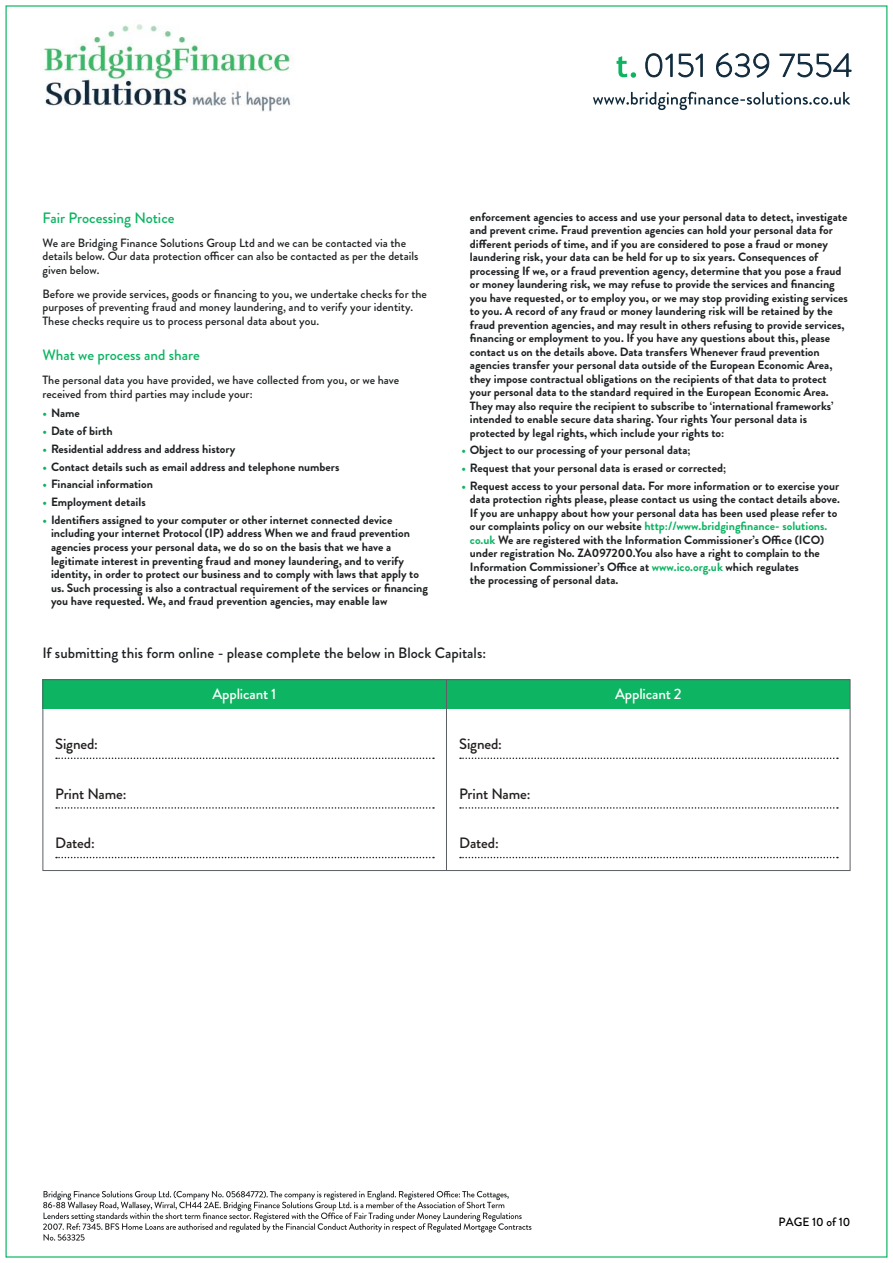
<style>
.page{position:relative;width:893px;height:1263px;background:#fff}
.page>*{position:absolute;margin:0;border:0;box-sizing:border-box;transform-origin:0 0}
.t1{font:500 15px "Brandon Grotesque";color:#1e2123}
.t2{font:500 15px "Brandon Grotesque";letter-spacing:-.01em;color:#241f1f}
.t3{font:500 15px "Brandon Grotesque";color:#0db462}
.t4{font:500 15px "Brandon Grotesque";letter-spacing:-.01em;color:#fff}
.t5{font:700 12px/13.5px "Brandon Grotesque";color:#1e2123}
.t6{font:500 12px/13.5px "Brandon Grotesque";color:#1e2123}
.t7{font:500 12px "Brandon Grotesque";color:#000}
.s1{color:#0db462}
</style>
<div class="page">
<svg style="left:43px;top:1191px;width:488px;height:49px"></svg>
<svg style="left:617px;top:56px;width:19px;height:22px"></svg>
<svg style="left:645px;top:53px;width:58px;height:25px"></svg>
<svg style="left:716px;top:52px;width:54px;height:26px"></svg>
<svg style="left:779px;top:53px;width:73px;height:25px"></svg>
<svg style="left:593px;top:92px;width:257px;height:18px"></svg>
<img style="left:44px;top:24px;width:250px;height:88px">
<div style="left:43px;top:679px;width:807px;height:30px;background:#0db462"></div>
<svg style="left:56px;top:757px;width:378px;height:2px"></svg>
<svg style="left:56px;top:807px;width:378px;height:2px"></svg>
<svg style="left:56px;top:857px;width:378px;height:1px"></svg>
<svg style="left:460px;top:757px;width:378px;height:2px"></svg>
<svg style="left:460px;top:807px;width:378px;height:2px"></svg>
<svg style="left:460px;top:857px;width:378px;height:1px"></svg>
<div style="left:43px;top:679px;width:807px;height:192px;border:1px solid #5c6065"></div>
<hr style="left:446px;top:679px;width:1px;height:192px;background:#5c6065">
<p class="t3" style="left:43px;top:207px;width:134px">Fair Processing Notice</p>
<p class="t6" style="left:43px;top:236px;width:378px">We are Bridging Finance Solutions Group Ltd and we can be contacted via the details below. Our data protection officer can also be contacted as per the details given below.</p>
<p class="t6" style="left:43px;top:287px;width:386px">Before we provide services, goods or financing to you, we undertake checks for the purposes of preventing fraud and money laundering, and to verify your identity.<br>These checks require us to process personal data about you.</p>
<p class="t3" style="left:43px;top:344px;width:159px">What we process and share</p>
<p class="t6" style="left:43px;top:373px;width:358px">The personal data you have provided, we have collected from you, or we have received from third parties may include your:</p>
<p class="t5" style="left:43px;top:407px;width:39px"><span class="s1">•</span> Name</p>
<p class="t5" style="left:43px;top:424px;width:72px"><span class="s1">•</span> Date of birth</p>
<p class="t5" style="left:43px;top:442px;width:194px"><span class="s1">•</span> Residential address and address history</p>
<p class="t5" style="left:43px;top:460px;width:298px"><span class="s1">•</span> Contact details such as email address and telephone numbers</p>
<p class="t5" style="left:43px;top:478px;width:112px"><span class="s1">•</span> Financial information</p>
<p class="t5" style="left:43px;top:495px;width:105px"><span class="s1">•</span> Employment details</p>
<p class="t5" style="left:51px;top:513px;width:379px;text-indent:-9px"><span class="s1">•</span> Identifiers assigned to your computer or other internet connected device including your internet Protocol (IP) address When we and fraud prevention agencies process your personal data, we do so on the basis that we have a legitimate interest in preventing fraud and money laundering, and to verify identity, in order to protect our business and to comply with laws that apply to us. Such processing is also a contractual requirement of the services or financing you have requested. We, and fraud prevention agencies, may enable law</p>
<p class="t5" style="left:470px;top:210px;width:380px">enforcement agencies to access and use your personal data to detect, investigate and prevent crime. Fraud prevention agencies can hold your personal data for different periods of time, and if you are considered to pose a fraud or money laundering risk, your data can be held for up to six years. Consequences of processing If we, or a fraud prevention agency, determine that you pose a fraud or money laundering risk, we may refuse to provide the services and financing you have requested, or to employ you, or we may stop providing existing services to you. A record of any fraud or money laundering risk will be retained by the fraud prevention agencies, and may result in others refusing to provide services, financing or employment to you. If you have any questions about this, please contact us on the details above. Data transfers Whenever fraud prevention agencies transfer your personal data outside of the European Economic Area, they impose contractual obligations on the recipients of that data to protect your personal data to the standard required in the European Economic Area.<br>They may also require the recipient to subscribe to ‘international frameworks’ intended to enable secure data sharing. Your rights Your personal data is protected by legal rights, which include your rights to:</p>
<p class="t5" style="left:461px;top:444px;width:231px"><span class="s1">•</span> Object to our processing of your personal data;</p>
<p class="t5" style="left:461px;top:461px;width:266px"><span class="s1">•</span> Request that your personal data is erased or corrected;</p>
<p class="t5" style="left:470px;top:479px;width:371px;text-indent:-9px"><span class="s1">•</span> Request access to your personal data. For more information or to exercise your data protection rights please, please contact us using the contact details above.<br>If you are unhappy about how your personal data has been used please refer to our complaints policy on our website <span class="s1">http://www.bridgingfinance- solutions. co.uk</span> We are registered with the Information Commissioner’s Office (ICO) under registration No. ZA097200.You also have a right to complain to the Information Commissioner’s Office at <span class="s1">www.ico.org.uk</span> which regulates<br>the processing of personal data.</p>
<p class="t1" style="left:43px;top:642px;width:445px">If submitting this form online - please complete the below in Block Capitals:</p>
<p class="t2" style="left:55px;top:733px;width:44px">Signed:</p>
<p class="t2" style="left:55px;top:783px;width:73px">Print Name:</p>
<p class="t2" style="left:55px;top:833px;width:41px">Dated:</p>
<p class="t4" style="left:213px;top:684px;width:65px">Applicant 1</p>
<p class="t4" style="left:615px;top:684px;width:68px">Applicant 2</p>
<p class="t2" style="left:459px;top:733px;width:44px">Signed:</p>
<p class="t2" style="left:459px;top:783px;width:73px">Print Name:</p>
<p class="t2" style="left:459px;top:833px;width:41px">Dated:</p>
<p class="t7" style="left:779px;top:1213px;width:73px">PAGE 10 of 10</p>
</div>
